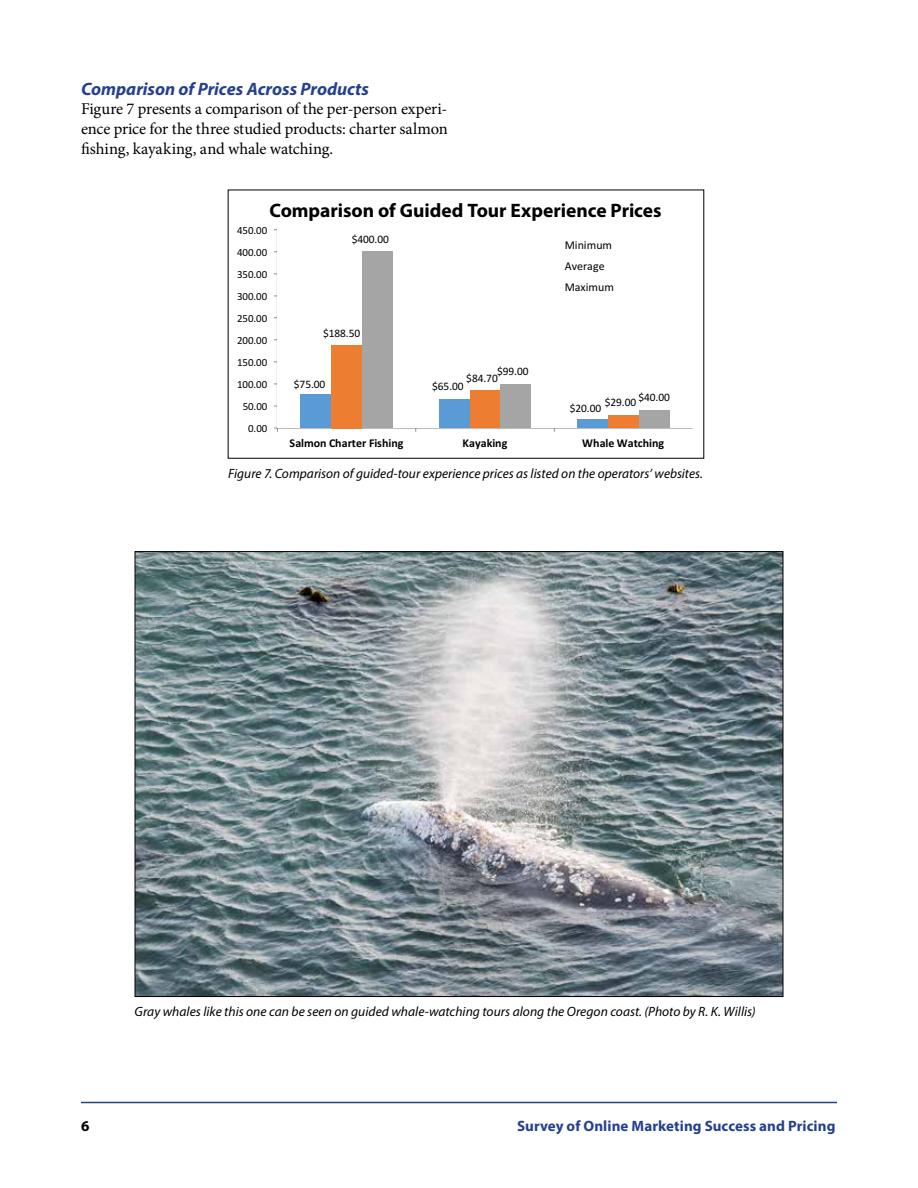
<style>
.page{position:relative;width:918px;height:1188px;background:#fff}
.page>*{position:absolute;margin:0;border:0;box-sizing:border-box;transform-origin:0 0}
.t1{font:700 19.5px "Myriad Pro";color:#000}
.t2{font:italic 700 18px "Myriad Pro";color:#25408f}
.t3{font:16.5px/19.8px "Minion Pro";letter-spacing:-.005em;color:#000;text-align:justify}
.t4{font:700 15px "Myriad Pro";letter-spacing:.005em;color:#25408f}
.t5{font:700 15px "Myriad Pro";color:#000}
.t6{font:italic 13.5px "Myriad Pro";color:#000}
.t7{font:700 12px "Calibri";letter-spacing:.005em;color:#000}
.t8{font:12px "Calibri";color:#000}
.t9{font:11.4px "Calibri";letter-spacing:-.005em;color:#000}
.t10{font:10.95px/22px "Calibri";letter-spacing:-.005em;color:#000}
</style>
<div class="page">
<hr style="left:81px;top:1102px;width:756px;height:1px;background:#25408f">
<hr style="left:277px;top:428px;width:416px;height:1px;background:#898989">
<div style="left:300px;top:395px;width:31px;height:33px;background:#5b9bd5"></div>
<div style="left:331px;top:345px;width:31px;height:83px;background:#ed7d31"></div>
<div style="left:362px;top:252px;width:31px;height:176px;background:#a5a5a5"></div>
<div style="left:439px;top:399px;width:31px;height:29px;background:#5b9bd5"></div>
<div style="left:470px;top:391px;width:30px;height:37px;background:#ed7d31"></div>
<div style="left:500px;top:384px;width:31px;height:44px;background:#a5a5a5"></div>
<div style="left:577px;top:419px;width:31px;height:9px;background:#5b9bd5"></div>
<div style="left:608px;top:415px;width:31px;height:13px;background:#ed7d31"></div>
<div style="left:639px;top:410px;width:31px;height:18px;background:#a5a5a5"></div>
<img style="left:137px;top:553px;width:644px;height:442px">
<p class="t2" style="left:81px;top:77px;width:290px">Comparison of Prices Across Products</p>
<p class="t3" style="left:81px;top:99px;width:368px">Figure 7 presents a comparison of the per-person experi&shy;ence price for the three studied products: charter salmon fshing, kayaking, and whale watching.</p>
<p class="t1" style="left:269px;top:198px;width:394px">Comparison of Guided Tour Experience Prices</p>
<p class="t10" style="left:237px;top:219px;width:32px">450.00</p>
<p class="t10" style="left:237px;top:241px;width:32px">400.00</p>
<p class="t10" style="left:237px;top:263px;width:32px">350.00</p>
<p class="t10" style="left:237px;top:285px;width:32px">300.00<br>250.00</p>
<p class="t9" style="left:352px;top:231px;width:39px">$400.00</p>
<p class="t8" style="left:565px;top:237px;width:49px">Minimum</p>
<p class="t8" style="left:565px;top:258px;width:41px">Average</p>
<p class="t8" style="left:565px;top:279px;width:51px">Maximum</p>
<p class="t9" style="left:323px;top:325px;width:39px">$188.50</p>
<p class="t10" style="left:237px;top:329px;width:32px">200.00<br>150.00</p>
<p class="t9" style="left:497px;top:364px;width:33px">$99.00</p>
<p class="t9" style="left:466px;top:370px;width:33px">$84.70</p>
<p class="t10" style="left:237px;top:373px;width:32px">100.00</p>
<p class="t9" style="left:294px;top:376px;width:33px">$75.00</p>
<p class="t9" style="left:432px;top:379px;width:33px">$65.00</p>
<p class="t9" style="left:638px;top:390px;width:33px">$40.00</p>
<p class="t9" style="left:605px;top:395px;width:33px">$29.00</p>
<p class="t10" style="left:243px;top:395px;width:26px">50.00</p>
<p class="t9" style="left:570px;top:401px;width:33px">$20.00</p>
<p class="t10" style="left:248px;top:417px;width:21px">0.00</p>
<p class="t7" style="left:290px;top:434px;width:115px">Salmon Charter Fishing</p>
<p class="t7" style="left:463px;top:434px;width:46px">Kayaking</p>
<p class="t7" style="left:582px;top:434px;width:83px">Whale Watching</p>
<p class="t6" style="left:228px;top:465px;width:476px">Figure 7. Comparison of guided-tour experience prices as listed on the operators’ websites.</p>
<p class="t6" style="left:135px;top:1003px;width:623px">Gray whales like this one can be seen on guided whale-watching tours along the Oregon coast. (Photo by R. K. Willis)</p>
<p class="t5" style="left:81px;top:1116px;width:10px">6</p>
<p class="t4" style="left:517px;top:1116px;width:320px">Survey of Online Marketing Success and Pricing</p>
</div>
